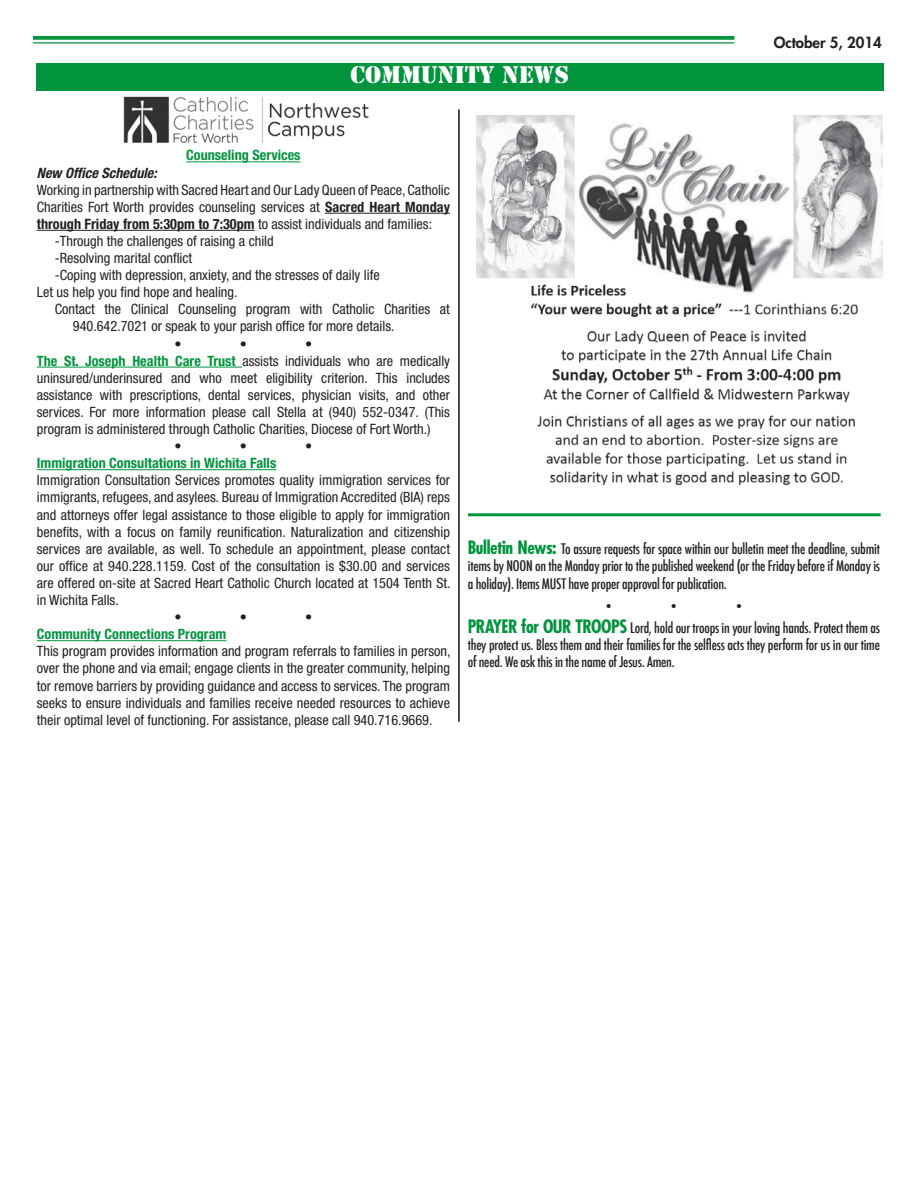
<style>
.page{position:relative;width:918px;height:1188px;background:#fff}
.page>*{position:absolute;margin:0;border:0;box-sizing:border-box;transform-origin:0 0}
.t1{font:22.5px "Stencil Std";color:#fff}
.t2{font:800 15px "Futura Std";color:#231f20}
.t3{font:15px "Times LT Std";color:#231f20}
.t4{font:condensed 14.25px/17.1px "Helvetica Neue LT Std";color:#231f20;text-align:justify}
.t5{font:500 condensed 14.25px/17.5px "Futura";letter-spacing:-.015em;color:#231f20;text-align:justify}
.t6{font:700 condensed 14.25px "Helvetica Neue LT Std";color:#00943d}
.t7{font:700 condensed 14.25px "Helvetica Neue LT Std";color:#231f20}
.t8{font:italic 700 condensed 14.25px "Helvetica Neue LT Std";color:#231f20}
.s1{font-weight:700}
.s2{font-weight:400}
.s3{font-weight:700;color:#00943d}
.s4{font-family:"Futura Std";font-weight:700;font-size:18px;color:#00943d}
</style>
<div class="page">
<img style="left:123px;top:96px;width:246px;height:47px">
<svg style="left:33px;top:36px;width:701px;height:4px;fill:#00943d"></svg>
<hr style="left:33px;top:42px;width:701px;height:2px;background:#00943d">
<div style="left:36px;top:64px;width:848px;height:27px;background:#00943d"></div>
<hr style="left:459px;top:110px;width:1px;height:612px;background:#231f20">
<hr style="left:458px;top:110px;width:1px;height:612px;background:#231f20">
<hr style="left:186px;top:162px;width:115px;height:1px;background:#00943d">
<hr style="left:325px;top:213px;width:125px;height:1px;background:#231f20">
<hr style="left:37px;top:230px;width:218px;height:1px;background:#231f20">
<hr style="left:37px;top:367px;width:205px;height:1px;background:#00943d">
<hr style="left:37px;top:469px;width:239px;height:1px;background:#00943d">
<hr style="left:37px;top:640px;width:189px;height:1px;background:#00943d">
<img style="left:476px;top:115px;width:406px;height:371px">
<hr style="left:468px;top:513px;width:413px;height:3px;background:#00943d">
<p class="t6" style="left:186px;top:147px;width:116px">Counseling Services</p>
<h1 class="t1" style="left:351px;top:60px;width:220px">COMMUNITY NEWS</h1>
<p class="t2" style="left:774px;top:33px;width:110px">October 5, 2014</p>
<p class="t8" style="left:37px;top:164px;width:122px">New Office Schedule:</p>
<p class="t4" style="left:37px;top:181px;width:415px">Working in partnership with Sacred Heart and Our Lady Queen of Peace, Catholic</p>
<p class="t4" style="left:37px;top:198px;width:415px">Charities Fort Worth provides counseling services at <span class="s1">Sacred Heart Monday</span></p>
<p class="t7" style="left:37px;top:215px;width:397px">through Friday from 5:30pm to 7:30pm <span class="s2">to assist individuals and families:</span></p>
<p class="t4" style="left:55px;top:232px;width:220px">-Through the challenges of raising a child</p>
<p class="t4" style="left:55px;top:249px;width:139px">-Resolving marital conflict</p>
<p class="t4" style="left:55px;top:266px;width:326px">-Coping with depression, anxiety, and the stresses of daily life</p>
<p class="t4" style="left:37px;top:284px;width:202px">Let us help you find hope and healing.</p>
<p class="t4" style="left:55px;top:301px;width:397px">Contact the Clinical Counseling program with Catholic Charities at</p>
<p class="t4" style="left:73px;top:318px;width:323px">940.642.7021 or speak to your parish office for more details.</p>
<p class="t4" style="left:175px;top:335px;width:9px">•</p>
<p class="t4" style="left:240px;top:335px;width:9px">•</p>
<p class="t4" style="left:305px;top:335px;width:9px">•</p>
<p class="t4" style="left:37px;top:352px;width:415px"><span class="s3">The St. Joseph Health Care Trust</span> assists individuals who are medically</p>
<p class="t4" style="left:37px;top:369px;width:415px">uninsured/underinsured and who meet eligibility criterion. This includes</p>
<p class="t4" style="left:37px;top:386px;width:415px">assistance with prescriptions, dental services, physician visits, and other</p>
<p class="t4" style="left:37px;top:403px;width:415px">services. For more information please call Stella at (940) 552-0347. (This</p>
<p class="t4" style="left:37px;top:420px;width:395px">program is administered through Catholic Charities, Diocese of Fort Worth.)</p>
<p class="t4" style="left:175px;top:437px;width:9px">•</p>
<p class="t4" style="left:240px;top:437px;width:9px">•</p>
<p class="t4" style="left:305px;top:437px;width:9px">•</p>
<p class="t6" style="left:37px;top:455px;width:241px">Immigration Consultations in Wichita Falls</p>
<p class="t4" style="left:37px;top:472px;width:415px">Immigration Consultation Services promotes quality immigration services for</p>
<p class="t4" style="left:37px;top:489px;width:415px">immigrants, refugees, and asylees. Bureau of Immigration Accredited (BIA) reps</p>
<p class="t4" style="left:37px;top:506px;width:415px">and attorneys offer legal assistance to those eligible to apply for immigration</p>
<p class="t4" style="left:37px;top:523px;width:415px">benefits, with a focus on family reunification. Naturalization and citizenship</p>
<p class="t4" style="left:37px;top:540px;width:415px">services are available, as well. To schedule an appointment, please contact</p>
<p class="t4" style="left:37px;top:557px;width:415px">our office at 940.228.1159. Cost of the consultation is $30.00 and services</p>
<p class="t4" style="left:37px;top:574px;width:415px">are offered on-site at Sacred Heart Catholic Church located at 1504 Tenth St.</p>
<p class="t4" style="left:37px;top:591px;width:84px">in Wichita Falls.</p>
<p class="t4" style="left:175px;top:608px;width:9px">•</p>
<p class="t4" style="left:240px;top:608px;width:9px">•</p>
<p class="t4" style="left:305px;top:608px;width:9px">•</p>
<p class="t6" style="left:37px;top:626px;width:191px">Community Connections Program</p>
<p class="t4" style="left:37px;top:643px;width:415px">This program provides information and program referrals to families in person, over the phone and via email; engage clients in the greater community, helping tor remove barriers by providing guidance and access to services. The program seeks to ensure individuals and families receive needed resources to achieve their optimal level of functioning. For assistance, please call 940.716.9669.</p>
<p class="t5" style="left:468px;top:540px;width:414px"><span class="s4">Bulletin News:</span> To assure requests for space within our bulletin meet the deadline, submit items by NOON on the Monday prior to the published weekend (or the Friday before if Monday is a holiday). Items MUST have proper approval for publication.</p>
<p class="t3" style="left:606px;top:598px;width:7px">•</p>
<p class="t3" style="left:671px;top:598px;width:7px">•</p>
<p class="t3" style="left:737px;top:598px;width:7px">•</p>
<p class="t5" style="left:468px;top:619px;width:414px;line-height:17.1px"><span class="s4">PRAYER for OUR TROOPS</span> Lord, hold our troops in your loving hands. Protect them as they protect us. Bless them and their families for the selfless acts they perform for us in our time of need. We ask this in the name of Jesus. Amen.</p>
</div>
